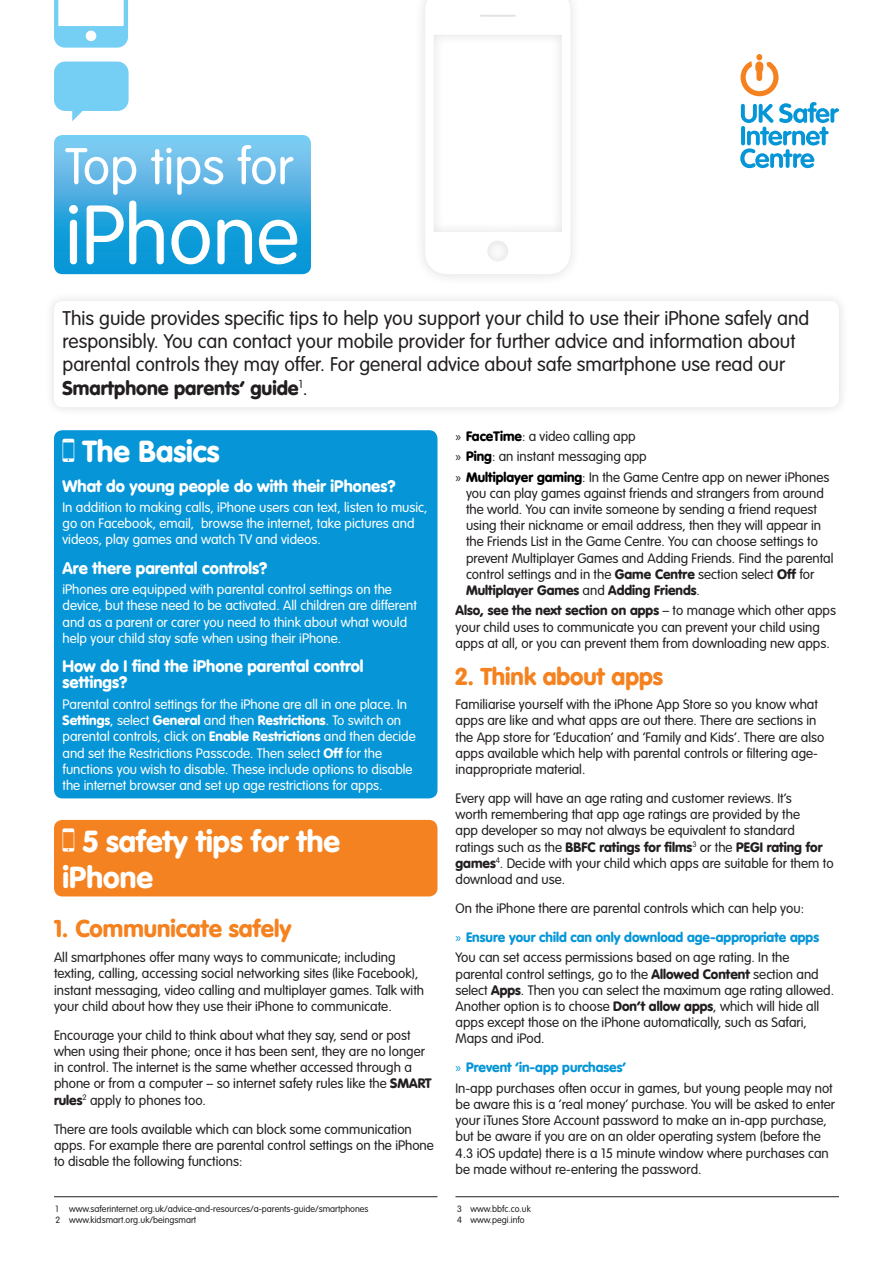
<style>
.page{position:relative;width:893px;height:1263px;background:#fff}
.page>*{position:absolute;margin:0;border:0;box-sizing:border-box;transform-origin:0 0}
.t1{font:300 82.05px "VAG Rounded Std";color:#fff}
.t2{font:300 50.4px "VAG Rounded Std";color:#fff}
.t3{font:900 30px/36px "VAG Rounded Std";color:#fff}
.H2_b{font:900 24px "VAG Rounded Std";color:#f58220}
.Intro{font:300 19.5px/23.4px "VAG Rounded Std";color:#231f20}
.t4{font:900 16.5px/16.5px "VAG Rounded Std";color:#fff}
.Body{font:300 13.5px/16.2px "VAG Rounded Std";color:#231f20}
.t5{font:300 13.5px/16.2px "VAG Rounded Std";color:#fff}
.Paragraph_Style_1{font:300 13.5px/16.2px "VAG Rounded Std";color:#231f20}
.Body_btm{font:300 13.5px/16.2px "VAG Rounded Std";color:#231f20}
.Body_before_bullets{font:300 13.5px/16.2px "VAG Rounded Std";color:#231f20}
.H7{font:900 13.5px "VAG Rounded Std";color:#0696d7}
.Body_bullets_black{font:300 13.5px "VAG Rounded Std";color:#231f20}
.Body_bullets_black_t{font:300 13.5px "VAG Rounded Std";color:#231f20}
.Footnote{font:300 9px/10.8px "VAG Rounded Std";color:#231f20}
.s1{font-weight:900}
.s2{font-family:"Myriad Pro";font-weight:400}
.s3{font-weight:900;color:#000}
</style>
<div class="page">
<svg style="left:54px;top:0;width:74px;height:48px"></svg>
<svg style="left:54px;top:135px;width:257px;height:139px;background:#3dace1"></svg>
<div style="left:54px;top:430px;width:383px;height:368px;background:#0696d7;border-radius:9px"></div>
<svg style="left:63px;top:439px;width:11px;height:23px"></svg>
<div style="left:54px;top:820px;width:383px;height:76px;background:#f58220;border-radius:9px"></div>
<svg style="left:63px;top:828px;width:11px;height:23px"></svg>
<hr style="left:54px;top:1196px;width:383px;height:1px;background:#231f20">
<hr style="left:455px;top:1196px;width:384px;height:1px;background:#231f20">
<svg style="left:54px;top:62px;width:75px;height:59px"></svg>
<div style="left:44px;top:291px;width:805px;height:126px;background:#f9f9f9"></div>
<div style="left:54px;top:301px;width:785px;height:106px;background:#fff;border-radius:9px"></div>
<div style="left:413px;top:0;width:169px;height:286px;background:#231f20;opacity:.15"></div>
<svg style="left:434px;top:15px;width:128px;height:246px"></svg>
<svg style="left:740px;top:102px;width:99px;height:66px"></svg>
<svg style="left:740px;top:54px;width:38px;height:42px"></svg>
<h1 class="t2" style="left:65px;top:138px;width:230px">Top tips for</h1>
<h1 class="t1" style="left:65px;top:188px;width:236px">iPhone</h1>
<p class="Intro" style="left:63px;top:307px;width:748px">This guide provides specific tips to help you support your child to use their iPhone safely and responsibly. You can contact your mobile provider for further advice and information about parental controls they may offer. For general advice about safe smartphone use read our <span class="s1">Smartphone parents’ guide</span><sup>1</sup>.</p>
<p class="t3" style="left:83px;top:435px;width:138px">The Basics</p>
<p class="t4" style="left:63px;top:478px;width:335px">What do young people do with their iPhones?</p>
<p class="t5" style="left:63px;top:500px;width:367px">In addition to making calls, iPhone users can text, listen to music, go on Facebook, email, browse the internet, take pictures and videos, play games and watch TV and videos.</p>
<p class="t4" style="left:63px;top:560px;width:206px">Are there parental controls?</p>
<p class="t5" style="left:63px;top:582px;width:356px">iPhones are equipped with parental control settings on the device, but these need to be activated. All children are different and as a parent or carer you need to think about what would help your child stay safe when using their iPhone.</p>
<p class="t4" style="left:63px;top:658px;width:303px">How do I find the iPhone parental control settings?</p>
<p class="t5" style="left:63px;top:696px;width:355px">Parental control settings for the iPhone are all in one place. In <span class="s1">Settings</span>, select <span class="s1">General</span> and then <span class="s1">Restrictions</span>. To switch on parental controls, click on <span class="s1">Enable Restrictions</span> and then decide and set the Restrictions Passcode. Then select <span class="s1">Off</span> for the functions you wish to disable. These include options to disable the internet browser and set up age restrictions for apps.</p>
<p class="t3" style="left:62px;top:824px;width:279px;text-indent:20px">5 safety tips for the iPhone</p>
<p class="H2_b" style="left:54px;top:914px;width:239px">1. Communicate safely</p>
<p class="Body" style="left:54px;top:950px;width:372px">All smartphones offer many ways to communicate; including texting, calling, accessing social networking sites (like Facebook), instant messaging, video calling and multiplayer games. Talk with your child about how they use their iPhone to communicate.</p>
<p class="Body" style="left:54px;top:1027px;width:379px">Encourage your child to think about what they say, send or post when using their phone; once it has been sent, they are no longer in control. The internet is the same whether accessed through a phone or from a computer – so internet safety rules like the <span class="s1">SMART rules</span><sup>2</sup> apply to phones too.</p>
<p class="Body_before_bullets" style="left:54px;top:1121px;width:381px">There are tools available which can block some communication apps. For example there are parental control settings on the iPhone to disable the following functions:</p>
<p class="Footnote" style="left:56px;top:1203px;width:315px">1 www.saferinternet.org.uk/advice-and-resources/a-parents-guide/smartphones<br>2 www.kidsmart.org.uk/beingsmart</p>
<p class="Body_bullets_black_t" style="left:455px;top:428px;width:182px"><span class="s2">»</span> <span class="s3">FaceTime</span>: a video calling app</p>
<p class="Body_bullets_black" style="left:455px;top:449px;width:193px"><span class="s2">»</span> <span class="s3">Ping</span>: an instant messaging app</p>
<p class="Paragraph_Style_1" style="left:466px;top:469px;width:369px;text-indent:-10px"><span class="s2">»</span> <span class="s3">Multiplayer gaming</span>: In the Game Centre app on newer iPhones you can play games against friends and strangers from around the world. You can invite someone by sending a friend request using their nickname or email address, then they will appear in the Friends List in the Game Centre. You can choose settings to prevent Multiplayer Games and Adding Friends. Find the parental control settings and in the <span class="s1">Game Centre</span> section select <span class="s1">Off</span> for <span class="s1">Multiplayer Games</span> and <span class="s1">Adding Friends</span>.</p>
<p class="Body_btm" style="left:455px;top:603px;width:382px"><span class="s1">Also, see the next section on apps</span> – to manage which other apps your child uses to communicate you can prevent your child using apps at all, or you can prevent them from downloading new apps.</p>
<p class="H2_b" style="left:455px;top:661px;width:209px">2. Think about apps</p>
<p class="Body" style="left:455px;top:697px;width:370px">Familiarise yourself with the iPhone App Store so you know what apps are like and what apps are out there. There are sections in the App store for ‘Education’ and ‘Family and Kids’. There are also apps available which help with parental controls or filtering age&shy;inappropriate material.</p>
<p class="Body" style="left:455px;top:791px;width:380px">Every app will have an age rating and customer reviews. It’s<br>worth remembering that app age ratings are provided by the<br>app developer so may not always be equivalent to standard ratings such as the <span class="s1">BBFC ratings for films</span><sup>3</sup> or the <span class="s1">PEGI rating for games</span><sup>4</sup>. Decide with your child which apps are suitable for them to download and use.</p>
<p class="Body" style="left:455px;top:901px;width:350px">On the iPhone there are parental controls which can help you:</p>
<p class="H7" style="left:455px;top:929px;width:365px"><span class="s2">»</span> Ensure your child can only download age-appropriate apps</p>
<p class="Body" style="left:455px;top:950px;width:380px">You can set access permissions based on age rating. In the parental control settings, go to the <span class="s1">Allowed Content</span> section and select <span class="s1">Apps</span>. Then you can select the maximum age rating allowed.<br>Another option is to choose <span class="s1">Don’t allow apps</span>, which will hide all apps except those on the iPhone automatically, such as Safari, Maps and iPod.</p>
<p class="H7" style="left:455px;top:1059px;width:172px"><span class="s2">»</span> Prevent ‘in-app purchases’</p>
<p class="Body" style="left:455px;top:1080px;width:381px">In-app purchases often occur in games, but young people may not be aware this is a ‘real money’ purchase. You will be asked to enter your iTunes Store Account password to make an in-app purchase, but be aware if you are on an older operating system (before the 4.3 iOS update) there is a 15 minute window where purchases can be made without re-entering the password.</p>
<p class="Footnote" style="left:457px;top:1203px;width:75px">3 www.bbfc.co.uk</p>
<p class="Footnote" style="left:457px;top:1214px;width:69px">4 www.pegi.info</p>
</div>
